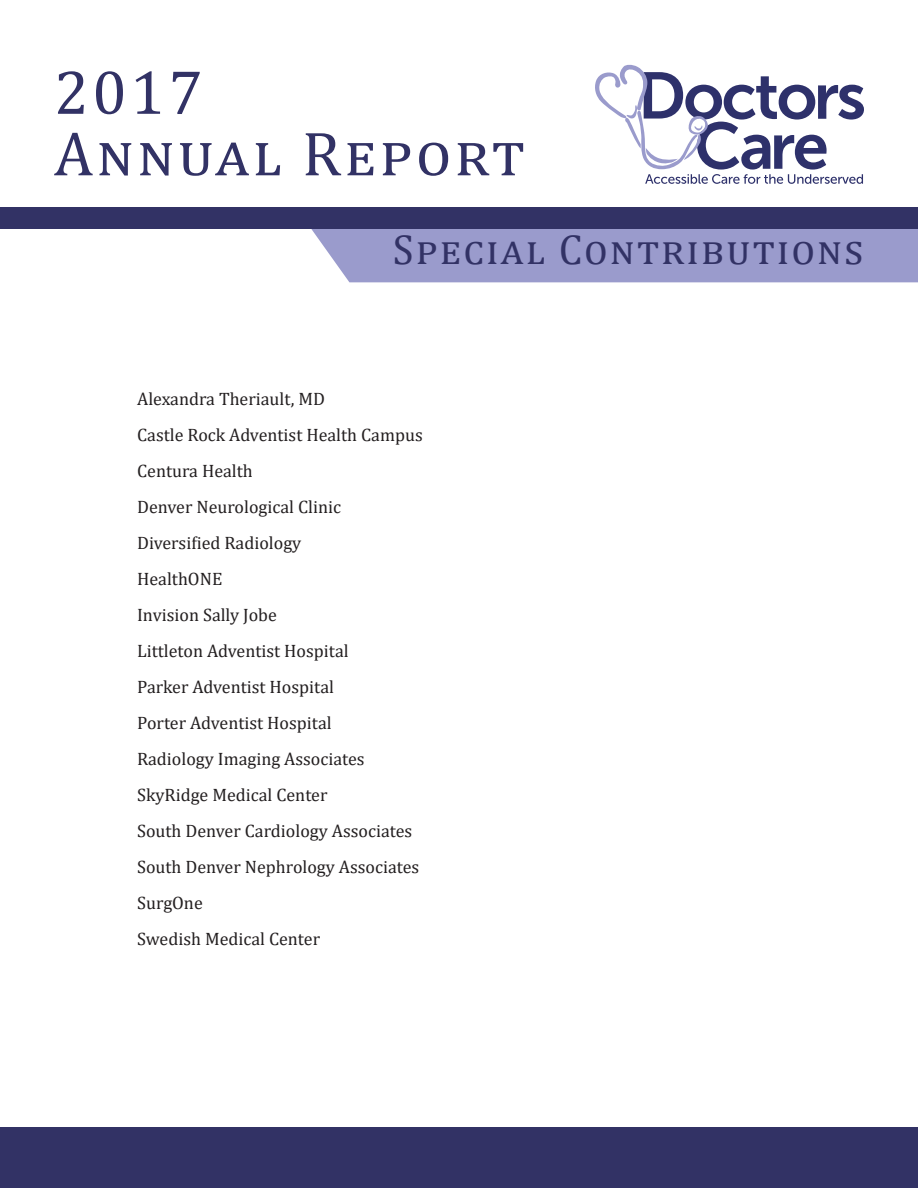
<style>
.page{position:relative;width:918px;height:1188px;background:#fff}
.page>*{position:absolute;margin:0;border:0;box-sizing:border-box;transform-origin:0 0}
.t1{font:63px "Cambria";letter-spacing:.05em;color:#323265}
.t2{font:42px "Cambria";letter-spacing:.05em;color:#323265}
.t3{font:18px "Cambria";color:#231f20}
</style>
<div class="page">
<div style="left:299px;top:228px;width:619px;height:54px;background:#9a9bcc"></div>
<div style="left:0;top:1128px;width:918px;height:60px;background:#323265"></div>
<div style="left:0;top:207px;width:918px;height:21px;background:#323265"></div>
<svg style="left:595px;top:65px;width:269px;height:119px"></svg>
<p class="t1" style="left:54px;top:55px;width:151px">2017</p>
<p class="t1" style="left:54px;top:117px;width:472px">Annual Report</p>
<p class="t2" style="left:393px;top:225px;width:472px">Special Contributions</p>
<p class="t3" style="left:137px;top:388px;width:189px">Alexandra Theriault, MD</p>
<p class="t3" style="left:137px;top:424px;width:287px">Castle Rock Adventist Health Campus</p>
<p class="t3" style="left:137px;top:460px;width:117px">Centura Health</p>
<p class="t3" style="left:137px;top:496px;width:205px">Denver Neurological Clinic</p>
<p class="t3" style="left:137px;top:532px;width:166px">Diversified Radiology</p>
<p class="t3" style="left:137px;top:568px;width:87px">HealthONE</p>
<p class="t3" style="left:137px;top:604px;width:141px">Invision Sally Jobe</p>
<p class="t3" style="left:137px;top:640px;width:213px">Littleton Adventist Hospital</p>
<p class="t3" style="left:137px;top:676px;width:198px">Parker Adventist Hospital</p>
<p class="t3" style="left:137px;top:712px;width:196px">Porter Adventist Hospital</p>
<p class="t3" style="left:137px;top:748px;width:229px">Radiology Imaging Associates</p>
<p class="t3" style="left:137px;top:784px;width:192px">SkyRidge Medical Center</p>
<p class="t3" style="left:137px;top:820px;width:277px">South Denver Cardiology Associates</p>
<p class="t3" style="left:137px;top:856px;width:284px">South Denver Nephrology Associates</p>
<p class="t3" style="left:137px;top:892px;width:67px">SurgOne</p>
<p class="t3" style="left:137px;top:928px;width:184px">Swedish Medical Center</p>
</div>
